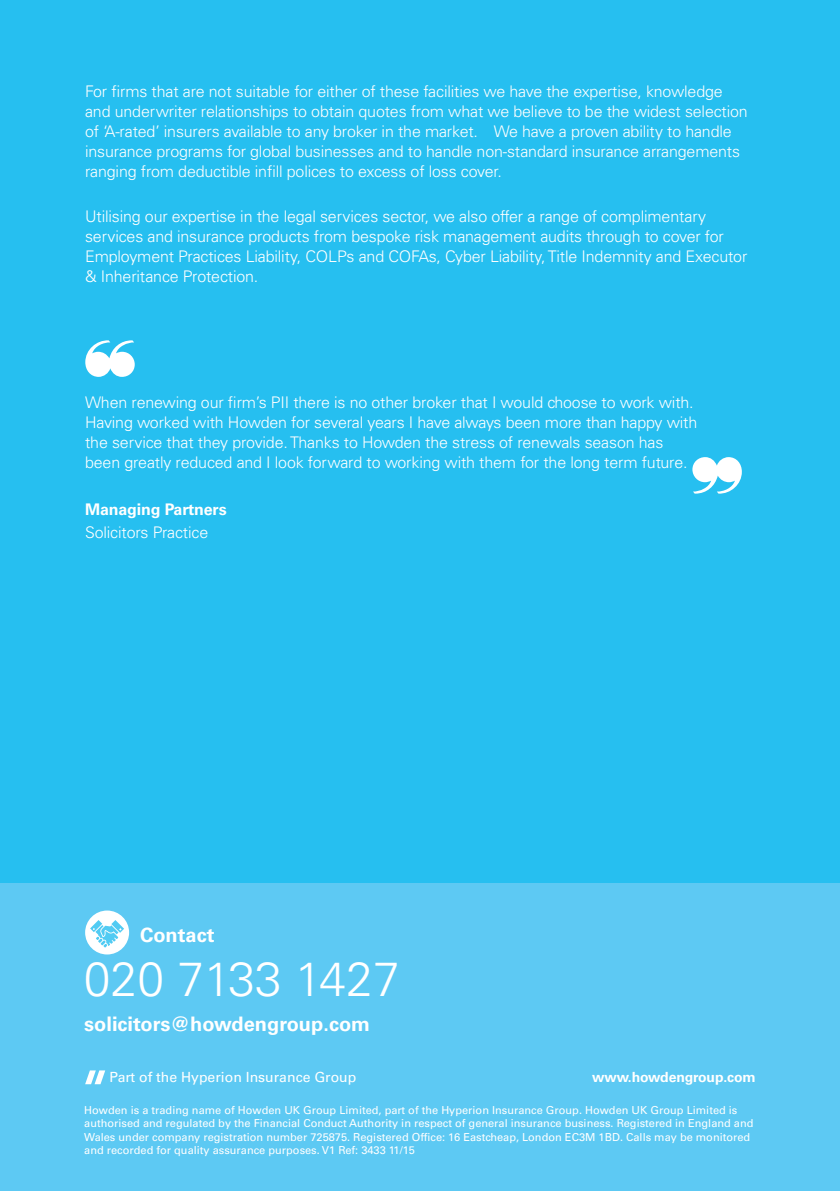
<style>
.page{position:relative;width:840px;height:1191px;background:#fff}
.page>*{position:absolute;margin:0;border:0;box-sizing:border-box;transform-origin:0 0}
.Bold_white{font:300 48px "Univers LT Std";color:#fff}
.Bold_white-2{font:700 20px "Univers LT Std";color:#fff}
.Sub_light_blue{font:300 16px/20px "Univers LT Std";letter-spacing:-.01em;color:#fff}
.Sub_light_blue-2{font:700 16px "Univers LT Std";letter-spacing:-.01em;color:#fff}
.t1{font:14px "Univers LT Std";color:#fff}
.t2{font:700 14px "Univers LT Std";letter-spacing:-.01em;color:#fff}
.t3{font:11px/13.2px "Univers LT Std";color:#fff}
</style>
<div class="page">
<div style="left:0;top:0;width:839px;height:1191px;background:#26bff0"></div>
<div style="left:0;top:883px;width:839px;height:308px;background:#5dc9f3"></div>
<svg style="left:85px;top:1070px;width:20px;height:14px"></svg>
<div style="left:85px;top:910px;width:44px;height:44px;background:#fff;border-radius:50%"></div>
<svg style="left:90px;top:920px;width:34px;height:27px"></svg>
<svg style="left:85px;top:340px;width:50px;height:37px"></svg>
<svg style="left:692px;top:457px;width:49px;height:37px"></svg>
<p class="Sub_light_blue" style="left:85px;top:81px;width:663px">For firms that are not suitable for either of these facilities we have the expertise, knowledge and underwriter relationships to obtain quotes from what we believe to be the widest selection of ‘A-rated’ insurers available to any broker in the market. We have a proven ability to handle insurance programs for global businesses and to handle non-standard insurance arrangements ranging from deductible infill polices to excess of loss cover.</p>
<p class="Sub_light_blue" style="left:85px;top:207px;width:663px">Utilising our expertise in the legal services sector, we also offer a range of complimentary services and insurance products from bespoke risk management audits through to cover for Employment Practices Liability, COLPs and COFAs, Cyber Liability, Title Indemnity and Executor &amp; Inheritance Protection.</p>
<p class="Sub_light_blue" style="left:85px;top:393px;width:613px">When renewing our firm’s PII there is no other broker that I would choose to work with.<br>Having worked with Howden for several years I have always been more than happy with the service that they provide. Thanks to Howden the stress of renewals season has been greatly reduced and I look forward to working with them for the long term future.</p>
<p class="Sub_light_blue-2" style="left:85px;top:500px;width:143px">Managing Partners</p>
<p class="Sub_light_blue" style="left:85px;top:522px;width:125px">Solicitors Practice</p>
<p class="Bold_white-2" style="left:140px;top:923px;width:76px">Contact</p>
<p class="Bold_white" style="left:84px;top:950px;width:317px">020 7133 1427</p>
<p class="Bold_white-2" style="left:84px;top:1012px;width:287px">solicitors@howdengroup.com</p>
<p class="t1" style="left:109px;top:1069px;width:248px">Part of the Hyperion Insurance Group</p>
<p class="t2" style="left:591px;top:1069px;width:165px">www.howdengroup.com</p>
<p class="t3" style="left:84px;top:1103px;width:670px">Howden is a trading name of Howden UK Group Limited, part of the Hyperion Insurance Group. Howden UK Group Limited is authorised and regulated by the Financial Conduct Authority in respect of general insurance business. Registered in England and Wales under company registration number 725875. Registered Office: 16 Eastcheap, London EC3M 1BD. Calls may be monitored and recorded for quality assurance purposes. V1 Ref: 3433 11/15</p>
</div>
